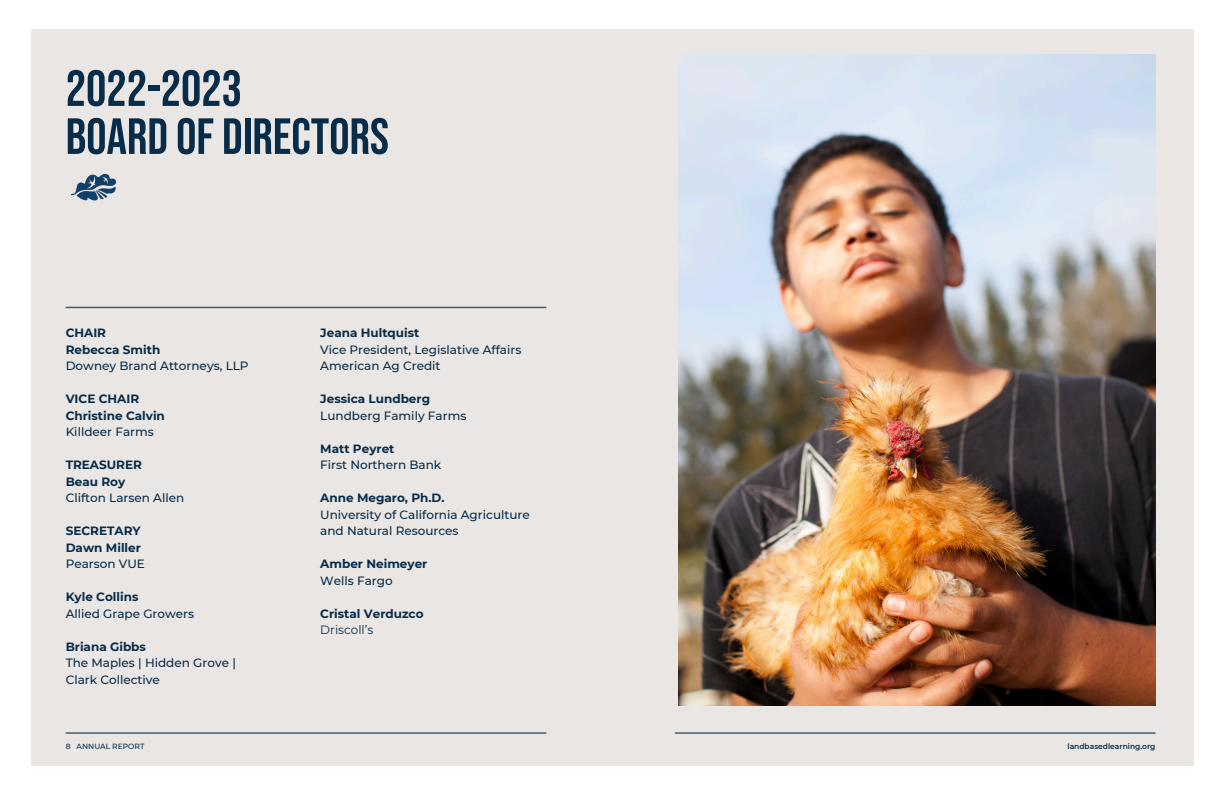
<style>
.page{position:relative;width:1224px;height:792px;background:#fff}
.page>*{position:absolute;margin:0;border:0;box-sizing:border-box;transform-origin:0 0}
.t1{font:50.8px/48px "Bebas Neue";color:#072c49}
.t2{font:500 12px/16.5px "Montserrat";color:#072c49}
.t3{font:700 12px/16.5px "Montserrat";color:#072c49}
.t4{font:600 7.5px "Montserrat";color:#072c49}
.t5{font:500 7.5px "Montserrat";color:#072c49}
.s1{font-weight:700}
.s2{font-weight:500}
.s3{font-weight:400}
</style>
<div class="page">
<div style="left:31px;top:29px;width:1162px;height:736px;background:#eae6e3"></div>
<hr style="left:66px;top:732px;width:480px;height:2px;background:#072c49">
<hr style="left:675px;top:732px;width:480px;height:2px;background:#072c49">
<hr style="left:66px;top:307px;width:480px;height:1px;background:#072c49">
<img style="left:679px;top:54px;width:477px;height:652px">
<img style="left:71px;top:173px;width:46px;height:28px">
<h4 class="t1" style="left:66px;top:67px;width:325px">2022-2023<br>BOARD OF DIRECTORS</h4>
<h2 class="t2" style="left:66px;top:325px;width:184px"><span class="s1">CHAIR<br>Rebecca Smith<br></span>Downey Brand Attorneys, LLP</h2>
<h2 class="t3" style="left:66px;top:391px;width:101px">VICE CHAIR<br>Christine Calvin<br><span class="s2">Killdeer Farms</span></h2>
<h2 class="t2" style="left:66px;top:457px;width:120px"><span class="s1">TREASURER<br>Beau Roy<br></span>Clifton Larsen Allen</h2>
<h2 class="t3" style="left:66px;top:523px;width:81px">SECRETARY<br>Dawn Miller<br><span class="s2">Pearson VUE</span></h2>
<h2 class="t2" style="left:66px;top:589px;width:130px"><span class="s1">Kyle Collins<br></span>Allied Grape Growers</h2>
<h3 class="t2" style="left:66px;top:638px;width:172px"><span class="s1">Briana Gibbs<br></span>The Maples | Hidden Grove |<br>Clark Collective</h3>
<h2 class="t2" style="left:320px;top:325px;width:203px"><span class="s1">Jeana Hultquist<br></span>Vice President, Legislative Affairs<br>American Ag Credit</h2>
<h2 class="t2" style="left:320px;top:391px;width:148px"><span class="s1">Jessica Lundberg<br></span>Lundberg Family Farms</h2>
<h2 class="t2" style="left:320px;top:440px;width:123px"><span class="s1">Matt Peyret<br></span>First Northern Bank</h2>
<h2 class="t2" style="left:320px;top:490px;width:211px"><span class="s1">Anne Megaro, Ph.D.<br></span>University of California Agriculture and Natural Resources</h2>
<h2 class="t3" style="left:320px;top:556px;width:109px">Amber Neimeyer<br><span class="s2">Wells Fargo</span></h2>
<h2 class="t3" style="left:320px;top:605px;width:105px">Cristal Verduzco<br><span class="s3">Driscoll’s</span></h2>
<h1 class="t5" style="left:66px;top:742px;width:80px">8 ANNUAL REPORT</h1>
<p class="t4" style="left:1068px;top:742px;width:89px">landbasedlearning.org</p>
</div>
